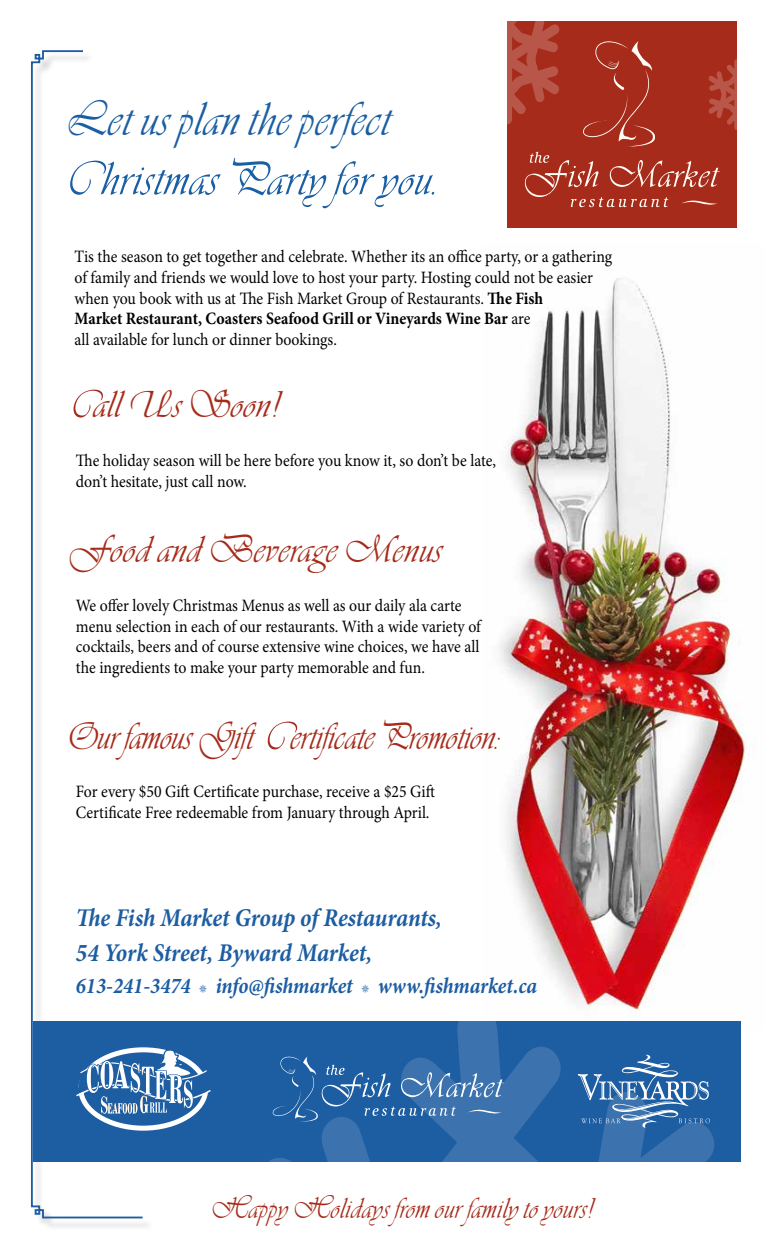
<style>
.page{position:relative;width:765px;height:1260px;background:#fff}
.page>*{position:absolute;margin:0;border:0;box-sizing:border-box;transform-origin:0 0}
.t1{font:50.12px "Vivaldi Let Plain";color:#1a5ea3;scale:.91 1}
.t2{font:39.88px "Vivaldi Let Plain";letter-spacing:-.02em;color:#a62b1a;scale:.84 1}
.t3{font:39.88px "Vivaldi Let Plain";color:#a62b1a;scale:.91 1}
.t4{font:30.62px "Vivaldi Let Plain";color:#a62b1a;scale:.86 1}
.t5{font:italic 700 25.5px/35.2px "Minion Pro";letter-spacing:-.005em;color:#1d5da2;scale:.91 1}
.t6{font:italic 700 22.5px "Minion Pro";letter-spacing:-.005em;color:#1d5da2;scale:.91 1}
.t7{font:17.38px/20.9px "Minion Pro";letter-spacing:-.005em;color:#000;scale:.91 1}
.s1{font-weight:700}
.s2{font-family:"Monotype Sorts";font-weight:400;font-style:normal;font-size:12.25px}
</style>
<div class="page">
<svg style="left:31px;top:50px;width:113px;height:1169px"></svg>
<div style="left:508px;top:21px;width:229px;height:206px;background:#a62b1a"></div>
<svg style="left:507px;top:21px;width:230px;height:187px"></svg>
<img style="left:499px;top:278px;width:250px;height:644px">
<div style="left:33px;top:1022px;width:708px;height:140px;background:#1d5da2"></div>
<svg style="left:151px;top:922px;width:590px;height:240px"></svg>
<svg style="left:74px;top:390px;width:29px;height:28px"></svg>
<svg style="left:268px;top:722px;width:29px;height:28px"></svg>
<svg style="left:578px;top:1055px;width:132px;height:73px"></svg>
<div style="left:78px;top:1047px;width:130px;height:84px;border:5px solid #fff;border-radius:50%"></div>
<svg style="left:233px;top:158px;width:201px;height:50px"></svg>
<svg style="left:70px;top:161px;width:151px;height:34px"></svg>
<svg style="left:76px;top:1050px;width:136px;height:64px"></svg>
<svg style="left:273px;top:1054px;width:231px;height:68px"></svg>
<h1 class="t1" style="left:66px;top:91px;width:359px">Let us plan the perfect</h1>
<p class="t7" style="left:75px;top:246px;width:592px">Tis the season to get together and celebrate. Whether its an office party, or a gathering of family and friends we would love to host your party. Hosting could not be easier when you book with us at The Fish Market Group of Restaurants. <span class="s1">The Fish<br>Market Restaurant, Coasters Seafood Grill or Vineyards Wine Bar</span> are<br>all available for lunch or dinner bookings.</p>
<h2 class="t3" style="left:94px;top:383px;width:207px">all Us Soon!</h2>
<p class="t7" style="left:76px;top:450px;width:463px">The holiday season will be here before you know it, so don’t be late, don’t hesitate, just call now.</p>
<h2 class="t3" style="left:68px;top:528px;width:414px">Food and Beverage Menus</h2>
<p class="t7" style="left:76px;top:595px;width:447px">We offer lovely Christmas Menus as well as our daily ala carte menu selection in each of our restaurants. With a wide variety of cocktails, beers and of course extensive wine choices, we have all the ingredients to make your party memorable and fun.</p>
<h2 class="t2" style="left:68px;top:714px;width:518px">Our famous Gift ertificate Promotion:</h2>
<p class="t7" style="left:76px;top:781px;width:396px">For every $50 Gift Certificate purchase, receive a $25 Gift<br>Certificate Free redeemable from January through April.</p>
<h3 class="t5" style="left:76px;top:900px;width:404px">The Fish Market Group of Restaurants,<br>54 York Street, Byward Market,</h3>
<p class="t6" style="left:76px;top:970px;width:508px">613-241-3474 <span class="s2">f</span> info@fishmarket <span class="s2">f</span> www.fishmarket.ca</p>
<h3 class="t4" style="left:211px;top:1191px;width:447px">Happy Holidays from our family to yours!</h3>
</div>
